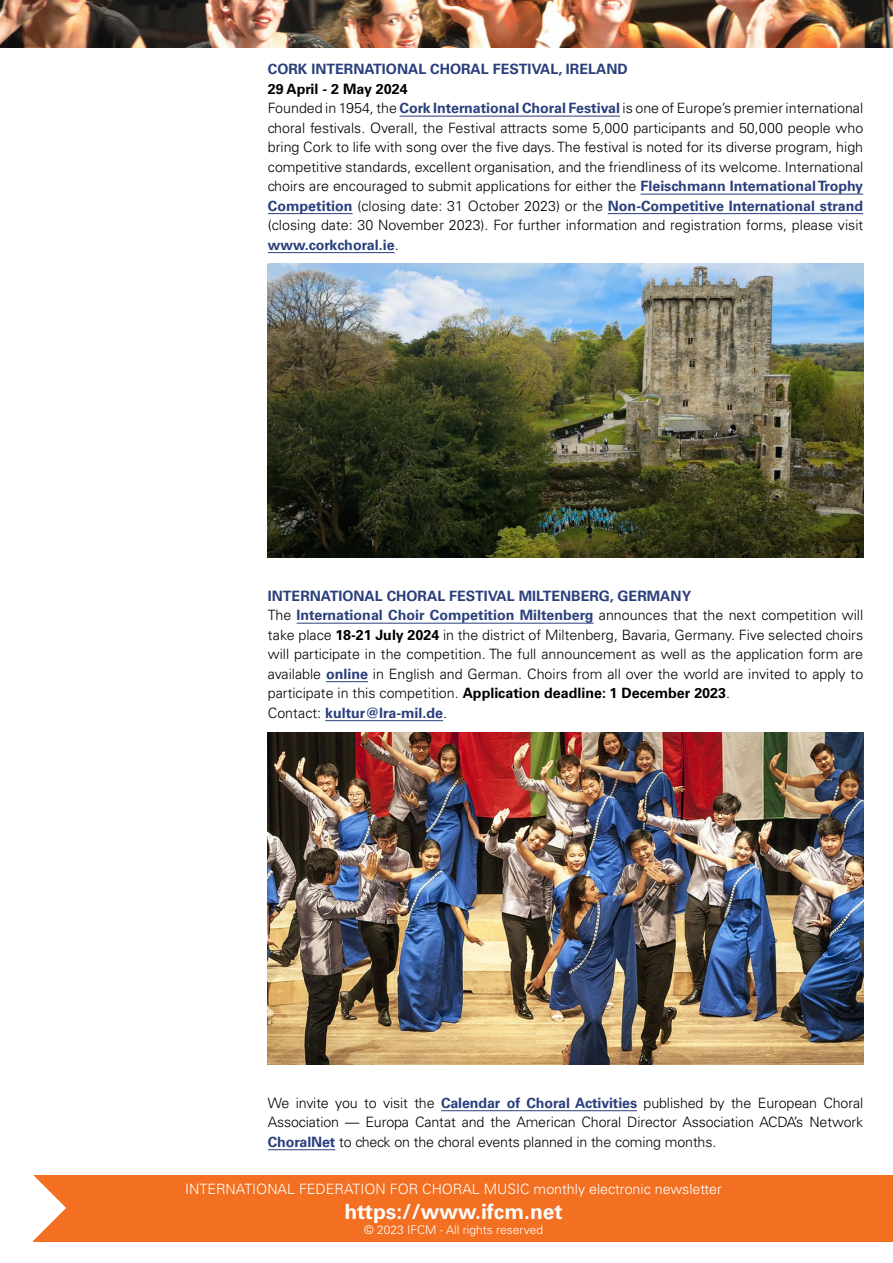
<style>
.page{position:relative;width:893px;height:1263px;background:#fff}
.page>*{position:absolute;margin:0;border:0;box-sizing:border-box;transform-origin:0 0}
.t1{font:700 21px "Univers LT Std";color:#fff}
.t2{font:300 14.25px/19.5px "Univers LT Std";color:#000}
.t3{font:300 14.25px "Univers LT Std";color:#fff}
.t4{font:700 14.25px "Univers LT Std";color:#2a3f7c}
.t5{font:300 12px "Univers LT Std";color:#fff}
.s1{font-weight:700}
.s2{font-weight:700;color:#2a3f7c}
</style>
<div class="page">
<hr style="left:400px;top:116px;width:220px;height:1px;background:#2a3f7c">
<hr style="left:641px;top:194px;width:222px;height:1px;background:#2a3f7c">
<hr style="left:268px;top:213px;width:85px;height:1px;background:#2a3f7c">
<hr style="left:608px;top:213px;width:255px;height:1px;background:#2a3f7c">
<hr style="left:268px;top:252px;width:127px;height:1px;background:#2a3f7c">
<hr style="left:297px;top:623px;width:297px;height:1px;background:#2a3f7c">
<hr style="left:326px;top:681px;width:42px;height:1px;background:#2a3f7c">
<hr style="left:325px;top:720px;width:118px;height:1px;background:#2a3f7c">
<hr style="left:441px;top:1110px;width:196px;height:1px;background:#2a3f7c">
<hr style="left:268px;top:1149px;width:67px;height:1px;background:#2a3f7c">
<div style="left:33px;top:1176px;width:860px;height:66px;background:#f36f21"></div>
<svg style="left:33px;top:1175px;width:33px;height:66px"></svg>
<img style="left:268px;top:264px;width:595px;height:294px">
<img style="left:0;top:0;width:893px;height:48px">
<img style="left:268px;top:733px;width:595px;height:331px">
<p class="t4" style="left:268px;top:61px;width:361px">CORK INTERNATIONAL CHORAL FESTIVAL, IRELAND</p>
<p class="t2" style="left:268px;top:79px;width:597px"><span class="s1">29 April - 2 May 2024<br></span>Founded in 1954, the <span class="s2">Cork International Choral Festival</span> is one of Europe’s premier international choral festivals. Overall, the Festival attracts some 5,000 participants and 50,000 people who bring Cork to life with song over the five days. The festival is noted for its diverse program, high competitive standards, excellent organisation, and the friendliness of its welcome. International choirs are encouraged to submit applications for either the <span class="s2">Fleischmann International Trophy Competition</span> (closing date: 31 October 2023) or the <span class="s2">Non-Competitive International strand </span>(closing date: 30 November 2023). For further information and registration forms, please visit <span class="s2">www.corkchoral.ie</span>.</p>
<p class="t2" style="left:268px;top:586px;width:597px"><span class="s2">INTERNATIONAL CHORAL FESTIVAL MILTENBERG, GERMANY<br></span>The <span class="s2">International Choir Competition Miltenberg</span> announces that the next competition will take place <span class="s1">18-21 July 2024</span> in the district of Miltenberg, Bavaria, Germany. Five selected choirs will participate in the competition. The full announcement as well as the application form are available <span class="s2">online</span> in English and German. Choirs from all over the world are invited to apply to participate in this competition. <span class="s1">Application deadline: 1 December 2023</span>.<br>Contact: <span class="s2">kultur@lra-mil.de</span>.</p>
<p class="t2" style="left:268px;top:1093px;width:597px;text-align:justify">We invite you to visit the <span class="s2">Calendar of Choral Activities</span> published by the European Choral Association — Europa Cantat and the American Choral Director Association ACDA’s Network <span class="s2">ChoralNet</span> to check on the choral events planned in the coming months.</p>
<p class="t3" style="left:185px;top:1180px;width:538px">INTERNATIONAL FEDERATION FOR CHORAL MUSIC monthly electronic newsletter</p>
<h1 class="t1" style="left:344px;top:1200px;width:220px">https://www.ifcm.net</h1>
<p class="t5" style="left:364px;top:1222px;width:180px">© 2023 IFCM - All rights reserved</p>
</div>
